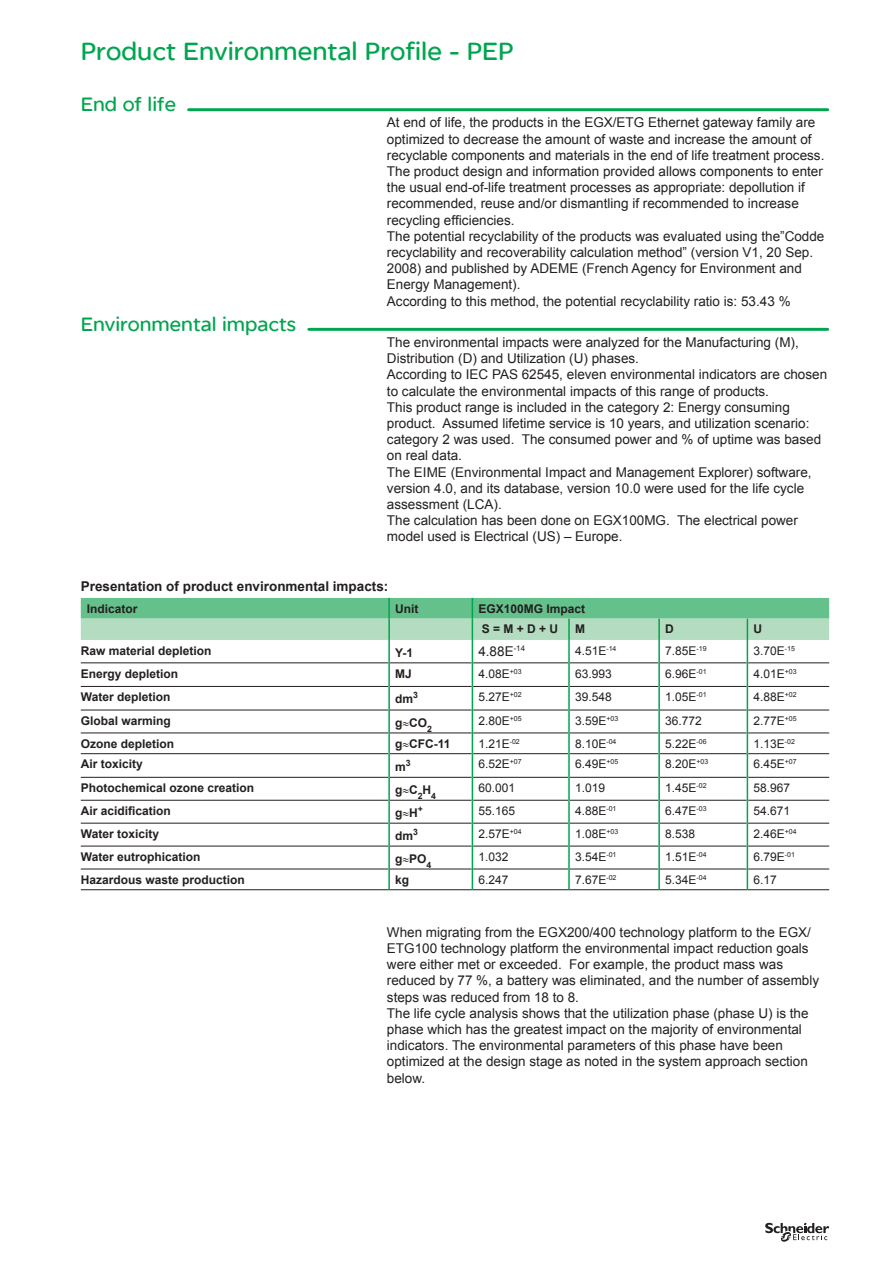
<style>
.page{position:relative;width:893px;height:1263px;background:#fff}
.page>*{position:absolute;margin:0;border:0;box-sizing:border-box;transform-origin:0 0}
.t1{font:27px "SE Optimist Semi";color:#00a54f}
.t2{font:21px "SE Optimist Semi";color:#00a54f}
.t3{font:13.5px/16.2px "Arial";color:#231f20}
.t4{font:700 13.5px "Arial";color:#231f20}
.t5{font:12px "Arial";color:#231f20}
.t6{font:700 12px/20.7px "Arial";color:#231f20}
</style>
<div class="page">
<svg style="left:765px;top:1223px;width:64px;height:19px"></svg>
<svg style="left:187px;top:108px;width:642px;height:3px;background:#13ab5c"></svg>
<svg style="left:307px;top:328px;width:522px;height:3px;background:#0ea958"></svg>
<hr style="left:81px;top:889px;width:308px;height:1px;background:#231f20">
<hr style="left:389px;top:889px;width:83px;height:1px;background:#231f20">
<hr style="left:472px;top:889px;width:97px;height:1px;background:#231f20">
<hr style="left:569px;top:889px;width:90px;height:1px;background:#231f20">
<hr style="left:659px;top:889px;width:88px;height:1px;background:#231f20">
<hr style="left:747px;top:889px;width:82px;height:1px;background:#231f20">
<svg style="left:81px;top:598px;width:748px;height:291px"></svg>
<h1 class="t1" style="left:81px;top:36px;width:434px">Product Environmental Profile - PEP</h1>
<h2 class="t2" style="left:81px;top:92px;width:97px">End of life</h2>
<p class="t3" style="left:387px;top:115px;width:439px">At end of life, the products in the EGX/ETG Ethernet gateway family are optimized to decrease the amount of waste and increase the amount of recyclable components and materials in the end of life treatment process.<br>The product design and information provided allows components to enter the usual end-of-life treatment processes as appropriate: depollution if recommended, reuse and/or dismantling if recommended to increase recycling efficiencies.<br>The potential recyclability of the products was evaluated using the”Codde recyclability and recoverability calculation method” (version V1, 20 Sep.<br>2008) and published by ADEME (French Agency for Environment and Energy Management).<br>According to this method, the potential recyclability ratio is: 53.43 %</p>
<h2 class="t2" style="left:81px;top:312px;width:217px">Environmental impacts</h2>
<p class="t3" style="left:387px;top:334px;width:442px">The environmental impacts were analyzed for the Manufacturing (M), Distribution (D) and Utilization (U) phases.<br>According to IEC PAS 62545, eleven environmental indicators are chosen to calculate the environmental impacts of this range of products.<br>This product range is included in the category 2: Energy consuming product. Assumed lifetime service is 10 years, and utilization scenario: category 2 was used. The consumed power and % of uptime was based on real data.<br>The EIME (Environmental Impact and Management Explorer) software, version 4.0, and its database, version 10.0 were used for the life cycle assessment (LCA).<br>The calculation has been done on EGX100MG. The electrical power model used is Electrical (US) – Europe.</p>
<p class="t4" style="left:81px;top:578px;width:309px">Presentation of product environmental impacts:</p>
<p class="t6" style="left:87px;top:598px;width:52px">Indicator</p>
<p class="t6" style="left:395px;top:598px;width:25px">Unit</p>
<p class="t6" style="left:478px;top:598px;width:108px">EGX100MG Impact<br>S = M + D + U</p>
<p class="t6" style="left:575px;top:619px;width:11px">M</p>
<p class="t6" style="left:665px;top:619px;width:10px">D</p>
<p class="t6" style="left:753px;top:619px;width:10px">U</p>
<p class="t6" style="left:81px;top:640px;width:132px">Raw material depletion</p>
<p class="t6" style="left:395px;top:643px;width:20px">Y-1</p>
<p class="t3" style="left:478px;top:643px;width:48px">4.88E<sup>-14</sup></p>
<p class="t5" style="left:575px;top:643px;width:43px">4.51E<sup>-14</sup></p>
<p class="t5" style="left:665px;top:643px;width:43px">7.85E<sup>-19</sup></p>
<p class="t5" style="left:753px;top:643px;width:43px">3.70E<sup>-15</sup></p>
<p class="t6" style="left:81px;top:663px;width:99px">Energy depletion</p>
<p class="t6" style="left:395px;top:663px;width:18px">MJ</p>
<p class="t5" style="left:478px;top:665px;width:45px">4.08E<sup>+03</sup></p>
<p class="t5" style="left:575px;top:665px;width:38px">63.993</p>
<p class="t5" style="left:665px;top:665px;width:43px">6.96E<sup>-01</sup></p>
<p class="t5" style="left:753px;top:665px;width:45px">4.01E<sup>+03</sup></p>
<p class="t6" style="left:81px;top:687px;width:91px">Water depletion</p>
<p class="t6" style="left:395px;top:689px;width:24px">dm<sup>3</sup></p>
<p class="t5" style="left:478px;top:689px;width:45px">5.27E<sup>+02</sup></p>
<p class="t5" style="left:575px;top:689px;width:38px">39.548</p>
<p class="t5" style="left:665px;top:689px;width:43px">1.05E<sup>-01</sup></p>
<p class="t5" style="left:753px;top:689px;width:45px">4.88E<sup>+02</sup></p>
<p class="t6" style="left:81px;top:711px;width:92px">Global warming</p>
<p class="t6" style="left:395px;top:713px;width:38px">g≈CO<sub>2</sub></p>
<p class="t5" style="left:478px;top:713px;width:45px">2.80E<sup>+05</sup></p>
<p class="t5" style="left:575px;top:713px;width:45px">3.59E<sup>+03</sup></p>
<p class="t5" style="left:665px;top:713px;width:38px">36.772</p>
<p class="t5" style="left:753px;top:713px;width:45px">2.77E<sup>+05</sup></p>
<p class="t6" style="left:81px;top:733px;width:95px">Ozone depletion</p>
<p class="t6" style="left:395px;top:733px;width:57px">g≈CFC-11</p>
<p class="t5" style="left:478px;top:736px;width:43px">1.21E<sup>-02</sup></p>
<p class="t5" style="left:575px;top:736px;width:43px">8.10E<sup>-04</sup></p>
<p class="t5" style="left:665px;top:736px;width:43px">5.22E<sup>-06</sup></p>
<p class="t5" style="left:753px;top:736px;width:43px">1.13E<sup>-02</sup></p>
<p class="t6" style="left:81px;top:754px;width:64px">Air toxicity</p>
<p class="t6" style="left:395px;top:756px;width:17px">m<sup>3</sup></p>
<p class="t5" style="left:478px;top:756px;width:45px">6.52E<sup>+07</sup></p>
<p class="t5" style="left:575px;top:756px;width:45px">6.49E<sup>+05</sup></p>
<p class="t5" style="left:665px;top:756px;width:45px">8.20E<sup>+03</sup></p>
<p class="t5" style="left:753px;top:756px;width:45px">6.45E<sup>+07</sup></p>
<p class="t6" style="left:81px;top:778px;width:175px">Photochemical ozone creation</p>
<p class="t6" style="left:395px;top:780px;width:42px">g≈C<sub>2</sub>H<sub>4</sub></p>
<p class="t5" style="left:478px;top:780px;width:38px">60.001</p>
<p class="t5" style="left:575px;top:780px;width:32px">1.019</p>
<p class="t5" style="left:665px;top:780px;width:43px">1.45E<sup>-02</sup></p>
<p class="t5" style="left:753px;top:780px;width:38px">58.967</p>
<p class="t6" style="left:81px;top:801px;width:92px">Air acidification</p>
<p class="t6" style="left:395px;top:803px;width:29px">g≈H<sup>+</sup></p>
<p class="t5" style="left:478px;top:803px;width:38px">55.165</p>
<p class="t5" style="left:575px;top:803px;width:43px">4.88E<sup>-01</sup></p>
<p class="t5" style="left:665px;top:803px;width:43px">6.47E<sup>-03</sup></p>
<p class="t5" style="left:753px;top:803px;width:38px">54.671</p>
<p class="t6" style="left:81px;top:824px;width:80px">Water toxicity</p>
<p class="t6" style="left:395px;top:826px;width:24px">dm<sup>3</sup></p>
<p class="t5" style="left:478px;top:826px;width:45px">2.57E<sup>+04</sup></p>
<p class="t5" style="left:575px;top:826px;width:45px">1.08E<sup>+03</sup></p>
<p class="t5" style="left:665px;top:826px;width:32px">8.538</p>
<p class="t5" style="left:753px;top:826px;width:45px">2.46E<sup>+04</sup></p>
<p class="t6" style="left:81px;top:847px;width:121px">Water eutrophication</p>
<p class="t6" style="left:395px;top:849px;width:38px">g≈PO<sub>4</sub></p>
<p class="t5" style="left:478px;top:849px;width:32px">1.032</p>
<p class="t5" style="left:575px;top:849px;width:43px">3.54E<sup>-01</sup></p>
<p class="t5" style="left:665px;top:849px;width:43px">1.51E<sup>-04</sup></p>
<p class="t5" style="left:753px;top:849px;width:43px">6.79E<sup>-01</sup></p>
<p class="t6" style="left:81px;top:869px;width:166px">Hazardous waste production</p>
<p class="t6" style="left:395px;top:869px;width:16px">kg</p>
<p class="t5" style="left:478px;top:872px;width:32px">6.247</p>
<p class="t5" style="left:575px;top:872px;width:43px">7.67E<sup>-02</sup></p>
<p class="t5" style="left:665px;top:872px;width:43px">5.34E<sup>-04</sup></p>
<p class="t5" style="left:753px;top:872px;width:25px">6.17</p>
<p class="t3" style="left:387px;top:924px;width:434px">When migrating from the EGX200/400 technology platform to the EGX/ ETG100 technology platform the environmental impact reduction goals were either met or exceeded. For example, the product mass was reduced by 77 %, a battery was eliminated, and the number of assembly steps was reduced from 18 to 8.<br>The life cycle analysis shows that the utilization phase (phase U) is the phase which has the greatest impact on the majority of environmental indicators. The environmental parameters of this phase have been optimized at the design stage as noted in the system approach section below.</p>
</div>
